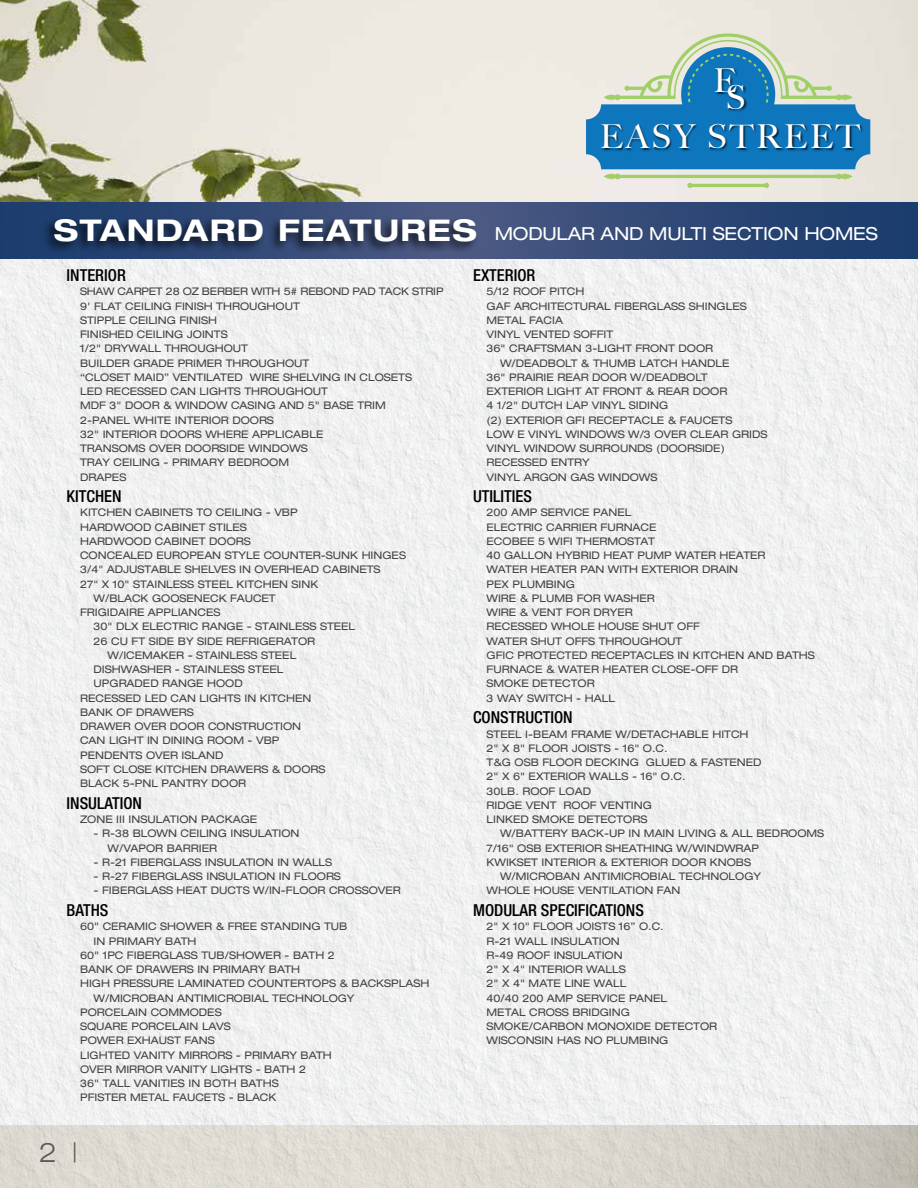
<style>
.page{position:relative;width:918px;height:1188px;background:#fff}
.page>*{position:absolute;margin:0;border:0;box-sizing:border-box;transform-origin:0 0}
.t1{font:500 33px "Big Caslon";letter-spacing:.075em;color:#fff}
.t2{font:300 expanded 27px "Helvetica Neue LT Std";color:#58595b}
.t3{font:expanded 18px "Helvetica Neue LT Std";letter-spacing:-.01em;color:#fff}
.t4{font:500 condensed 16.5px "Helvetica Neue LT Std";color:#000}
.t5{font:expanded 10.5px/14.2px "Helvetica Neue LT Std";color:#414042}
.s1{font-weight:700;font-size:30px}
</style>
<div class="page">
<img style="left:0;top:259px;width:918px;height:866px">
<img style="left:0;top:0;width:918px;height:203px">
<img style="left:0;top:1125px;width:918px;height:63px">
<svg style="left:0;top:203px;width:918px;height:56px;background:#2f4875"></svg>
<div style="left:42px;top:215px;width:437px;height:39px;background:#000;opacity:.75"></div>
<svg style="left:586px;top:104px;width:284px;height:65px"></svg>
<svg style="left:604px;top:33px;width:249px;height:86px;background:#a2c3c8"></svg>
<svg style="left:604px;top:173px;width:249px;height:15px;background:#d6e1bd"></svg>
<img style="left:579px;top:119px;width:303px;height:47px">
<img style="left:710px;top:62px;width:42px;height:64px">
<h1 class="t1" style="left:714px;top:54px;width:25px">E</h1>
<h1 class="t1" style="left:726px;top:70px;width:21px">S</h1>
<h1 class="t1" style="left:600px;top:110px;width:262px">EASY STREET</h1>
<h3 class="t3" style="left:54px;top:222px;width:825px"><span class="s1">STANDARD FEATURES</span> MODULAR AND MULTI SECTION HOMES</h3>
<h3 class="t4" style="left:67px;top:265px;width:61px">INTERIOR</h3>
<p class="t5" style="left:80px;top:284px;width:365px">SHAW CARPET 28 OZ BERBER WITH 5# REBOND PAD TACK STRIP<br>9' FLAT CEILING FINISH THROUGHOUT<br>STIPPLE CEILING FINISH<br>FINISHED CEILING JOINTS<br>1/2" DRYWALL THROUGHOUT<br>BUILDER GRADE PRIMER THROUGHOUT<br>“CLOSET MAID” VENTILATED WIRE SHELVING IN CLOSETS<br>LED RECESSED CAN LIGHTS THROUGHOUT<br>MDF 3" DOOR &amp; WINDOW CASING AND 5" BASE TRIM<br>2-PANEL WHITE INTERIOR DOORS<br>32" INTERIOR DOORS WHERE APPLICABLE<br>TRANSOMS OVER DOORSIDE WINDOWS<br>TRAY CEILING - PRIMARY BEDROOM<br>DRAPES</p>
<h3 class="t4" style="left:67px;top:487px;width:57px">KITCHEN</h3>
<p class="t5" style="left:80px;top:505px;width:219px">KITCHEN CABINETS TO CEILING - VBP</p>
<p class="t5" style="left:80px;top:520px;width:168px">HARDWOOD CABINET STILES</p>
<p class="t5" style="left:80px;top:534px;width:172px">HARDWOOD CABINET DOORS</p>
<p class="t5" style="left:80px;top:548px;width:327px">CONCEALED EUROPEAN STYLE COUNTER-SUNK HINGES</p>
<p class="t5" style="left:80px;top:562px;width:302px">3/4" ADJUSTABLE SHELVES IN OVERHEAD CABINETS</p>
<p class="t5" style="left:80px;top:577px;width:240px">27" X 10" STAINLESS STEEL KITCHEN SINK</p>
<p class="t5" style="left:94px;top:591px;width:184px">W/BLACK GOOSENECK FAUCET</p>
<p class="t5" style="left:80px;top:605px;width:142px">FRIGIDAIRE APPLIANCES</p>
<p class="t5" style="left:94px;top:619px;width:263px">30" DLX ELECTRIC RANGE - STAINLESS STEEL</p>
<p class="t5" style="left:94px;top:634px;width:223px">26 CU FT SIDE BY SIDE REFRIGERATOR</p>
<p class="t5" style="left:108px;top:648px;width:190px">W/ICEMAKER - STAINLESS STEEL</p>
<p class="t5" style="left:94px;top:662px;width:191px">DISHWASHER - STAINLESS STEEL</p>
<p class="t5" style="left:94px;top:676px;width:151px">UPGRADED RANGE HOOD</p>
<p class="t5" style="left:80px;top:691px;width:233px">RECESSED LED CAN LIGHTS IN KITCHEN</p>
<p class="t5" style="left:80px;top:705px;width:115px">BANK OF DRAWERS</p>
<p class="t5" style="left:80px;top:719px;width:223px">DRAWER OVER DOOR CONSTRUCTION</p>
<p class="t5" style="left:80px;top:733px;width:201px">CAN LIGHT IN DINING ROOM - VBP</p>
<p class="t5" style="left:80px;top:748px;width:145px">PENDENTS OVER ISLAND</p>
<p class="t5" style="left:80px;top:762px;width:247px">SOFT CLOSE KITCHEN DRAWERS &amp; DOORS</p>
<p class="t5" style="left:80px;top:776px;width:168px">BLACK 5-PNL PANTRY DOOR</p>
<h3 class="t4" style="left:67px;top:793px;width:77px">INSULATION</h3>
<p class="t5" style="left:80px;top:812px;width:179px">ZONE III INSULATION PACKAGE</p>
<p class="t5" style="left:108px;top:826px;width:193px;text-indent:-14px">- R-38 BLOWN CEILING INSULATION<br>W/VAPOR BARRIER</p>
<p class="t5" style="left:94px;top:855px;width:240px">- R-21 FIBERGLASS INSULATION IN WALLS</p>
<p class="t5" style="left:94px;top:869px;width:249px">- R-27 FIBERGLASS INSULATION IN FLOORS</p>
<p class="t5" style="left:94px;top:883px;width:309px">- FIBERGLASS HEAT DUCTS W/IN-FLOOR CROSSOVER</p>
<h3 class="t4" style="left:67px;top:900px;width:43px">BATHS</h3>
<p class="t5" style="left:80px;top:919px;width:269px">60" CERAMIC SHOWER &amp; FREE STANDING TUB</p>
<p class="t5" style="left:94px;top:934px;width:104px">IN PRIMARY BATH</p>
<p class="t5" style="left:80px;top:948px;width:256px">60" 1PC FIBERGLASS TUB/SHOWER - BATH 2</p>
<p class="t5" style="left:80px;top:962px;width:222px">BANK OF DRAWERS IN PRIMARY BATH</p>
<p class="t5" style="left:80px;top:976px;width:351px">HIGH PRESSURE LAMINATED COUNTERTOPS &amp; BACKSPLASH</p>
<p class="t5" style="left:94px;top:991px;width:262px">W/MICROBAN ANTIMICROBIAL TECHNOLOGY</p>
<p class="t5" style="left:80px;top:1005px;width:143px">PORCELAIN COMMODES</p>
<p class="t5" style="left:80px;top:1019px;width:152px">SQUARE PORCELAIN LAVS</p>
<p class="t5" style="left:80px;top:1033px;width:136px">POWER EXHAUST FANS</p>
<p class="t5" style="left:80px;top:1048px;width:253px">LIGHTED VANITY MIRRORS - PRIMARY BATH</p>
<p class="t5" style="left:80px;top:1062px;width:227px">OVER MIRROR VANITY LIGHTS - BATH 2</p>
<p class="t5" style="left:80px;top:1076px;width:200px">36" TALL VANITIES IN BOTH BATHS</p>
<p class="t5" style="left:80px;top:1090px;width:198px">PFISTER METAL FAUCETS - BLACK</p>
<h3 class="t4" style="left:473px;top:265px;width:64px">EXTERIOR</h3>
<p class="t5" style="left:487px;top:284px;width:99px">5/12 ROOF PITCH</p>
<p class="t5" style="left:487px;top:299px;width:262px">GAF ARCHITECTURAL FIBERGLASS SHINGLES</p>
<p class="t5" style="left:487px;top:313px;width:78px">METAL FACIA</p>
<p class="t5" style="left:487px;top:327px;width:128px">VINYL VENTED SOFFIT</p>
<p class="t5" style="left:487px;top:341px;width:228px">36" CRAFTSMAN 3-LIGHT FRONT DOOR</p>
<p class="t5" style="left:500px;top:356px;width:231px">W/DEADBOLT &amp; THUMB LATCH HANDLE</p>
<p class="t5" style="left:487px;top:370px;width:223px">36" PRAIRIE REAR DOOR W/DEADBOLT</p>
<p class="t5" style="left:487px;top:384px;width:242px">EXTERIOR LIGHT AT FRONT &amp; REAR DOOR</p>
<p class="t5" style="left:487px;top:398px;width:183px">4 1/2" DUTCH LAP VINYL SIDING</p>
<p class="t5" style="left:487px;top:413px;width:247px">(2) EXTERIOR GFI RECEPTACLE &amp; FAUCETS</p>
<p class="t5" style="left:487px;top:427px;width:282px">LOW E VINYL WINDOWS W/3 OVER CLEAR GRIDS</p>
<p class="t5" style="left:487px;top:441px;width:240px">VINYL WINDOW SURROUNDS (DOORSIDE)</p>
<p class="t5" style="left:487px;top:455px;width:105px">RECESSED ENTRY</p>
<p class="t5" style="left:487px;top:470px;width:172px">VINYL ARGON GAS WINDOWS</p>
<h3 class="t4" style="left:473px;top:487px;width:60px">UTILITIES</h3>
<p class="t5" style="left:487px;top:505px;width:330px">200 AMP SERVICE PANEL<br>ELECTRIC CARRIER FURNACE<br>ECOBEE 5 WIFI THERMOSTAT<br>40 GALLON HYBRID HEAT PUMP WATER HEATER<br>WATER HEATER PAN WITH EXTERIOR DRAIN<br>PEX PLUMBING<br>WIRE &amp; PLUMB FOR WASHER<br>WIRE &amp; VENT FOR DRYER<br>RECESSED WHOLE HOUSE SHUT OFF<br>WATER SHUT OFFS THROUGHOUT<br>GFIC PROTECTED RECEPTACLES IN KITCHEN AND BATHS<br>FURNACE &amp; WATER HEATER CLOSE-OFF DR<br>SMOKE DETECTOR<br>3 WAY SWITCH - HALL</p>
<h3 class="t4" style="left:473px;top:708px;width:101px">CONSTRUCTION</h3>
<p class="t5" style="left:487px;top:727px;width:276px">STEEL I-BEAM FRAME W/DETACHABLE HITCH<br>2" X 8" FLOOR JOISTS - 16" O.C.<br>T&amp;G OSB FLOOR DECKING GLUED &amp; FASTENED<br>2" X 6" EXTERIOR WALLS - 16" O.C.<br>30LB. ROOF LOAD<br>RIDGE VENT ROOF VENTING<br>LINKED SMOKE DETECTORS</p>
<p class="t5" style="left:500px;top:826px;width:326px">W/BATTERY BACK-UP IN MAIN LIVING &amp; ALL BEDROOMS</p>
<p class="t5" style="left:487px;top:841px;width:274px">7/16" OSB EXTERIOR SHEATHING W/WINDWRAP</p>
<p class="t5" style="left:487px;top:855px;width:266px">KWIKSET INTERIOR &amp; EXTERIOR DOOR KNOBS</p>
<p class="t5" style="left:500px;top:869px;width:262px">W/MICROBAN ANTIMICROBIAL TECHNOLOGY</p>
<p class="t5" style="left:487px;top:883px;width:195px">WHOLE HOUSE VENTILATION FAN</p>
<h3 class="t4" style="left:473px;top:900px;width:172px">MODULAR SPECIFICATIONS</h3>
<p class="t5" style="left:487px;top:919px;width:232px">2" X 10" FLOOR JOISTS 16” O.C.<br>R-21 WALL INSULATION<br>R-49 ROOF INSULATION<br>2" X 4" INTERIOR WALLS<br>2" X 4" MATE LINE WALL<br>40/40 200 AMP SERVICE PANEL<br>METAL CROSS BRIDGING<br>SMOKE/CARBON MONOXIDE DETECTOR<br>WISCONSIN HAS NO PLUMBING</p>
<h2 class="t2" style="left:39px;top:1136px;width:41px">2 |</h2>
</div>
